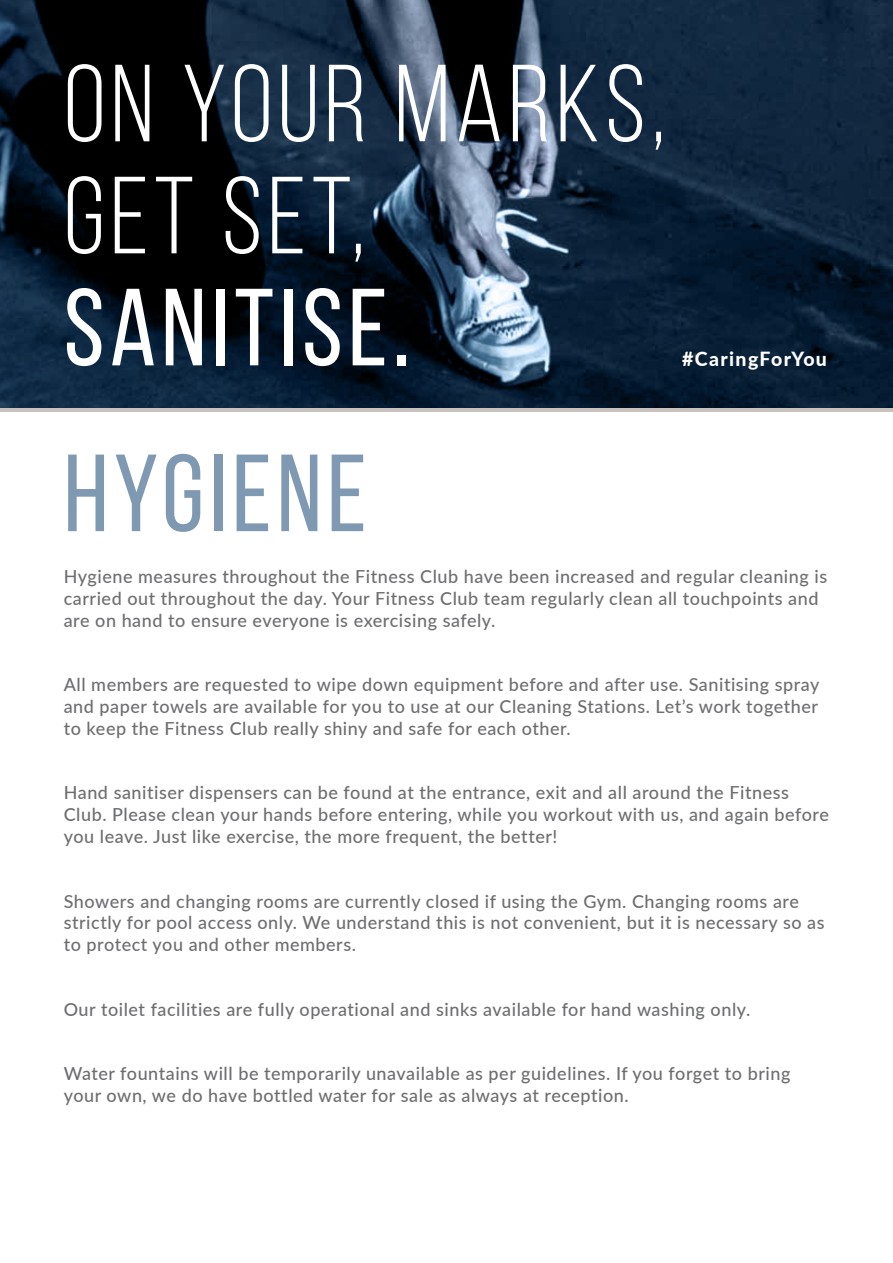
<style>
.page{position:relative;width:893px;height:1263px;background:#fff}
.page>*{position:absolute;margin:0;border:0;box-sizing:border-box;transform-origin:0 0}
.t1{font:109.35px/112.1px "Bebas Neue";letter-spacing:.05em;color:#fff}
.t2{font:109.35px "Bebas Neue";letter-spacing:.05em;color:#fff}
.t3{font:109.35px "Bebas Neue";letter-spacing:.05em;color:#8099b3}
.t4{font:800 19.5px "Lato";letter-spacing:.07em;color:#fff}
.t5{font:500 18px/21.6px "Lato";letter-spacing:.03em;color:#6d6e71}
</style>
<div class="page">
<svg style="left:0;top:0;width:893px;height:408px;background:#122436"></svg>
<hr style="left:0;top:408px;width:893px;height:3px;background:#c7c2bd">
<h1 class="t1" style="left:64px;top:47px;width:603px">ON YOUR MARKS,<br>GET SET,</h1>
<h1 class="t2" style="left:64px;top:268px;width:348px">SANITISE.</h1>
<p class="t4" style="left:682px;top:344px;width:146px">#CaringForYou</p>
<h1 class="t3" style="left:64px;top:434px;width:304px">HYGIENE</h1>
<p class="t5" style="left:64px;top:565px;width:765px">Hygiene measures throughout the Fitness Club have been increased and regular cleaning is carried out throughout the day. Your Fitness Club team regularly clean all touchpoints and are on hand to ensure everyone is exercising safely.</p>
<p class="t5" style="left:64px;top:673px;width:757px;text-align:justify">All members are requested to wipe down equipment before and after use. Sanitising spray and paper towels are available for you to use at our Cleaning Stations. Let’s work together to keep the Fitness Club really shiny and safe for each other.</p>
<p class="t5" style="left:64px;top:781px;width:767px">Hand sanitiser dispensers can be found at the entrance, exit and all around the Fitness<br>Club. Please clean your hands before entering, while you workout with us, and again before you leave. Just like exercise, the more frequent, the better!</p>
<p class="t5" style="left:64px;top:889px;width:762px">Showers and changing rooms are currently closed if using the Gym. Changing rooms are strictly for pool access only. We understand this is not convenient, but it is necessary so as to protect you and other members.</p>
<p class="t5" style="left:64px;top:997px;width:688px">Our toilet facilities are fully operational and sinks available for hand washing only.</p>
<p class="t5" style="left:64px;top:1062px;width:728px">Water fountains will be temporarily unavailable as per guidelines. If you forget to bring your own, we do have bottled water for sale as always at reception.</p>
</div>
